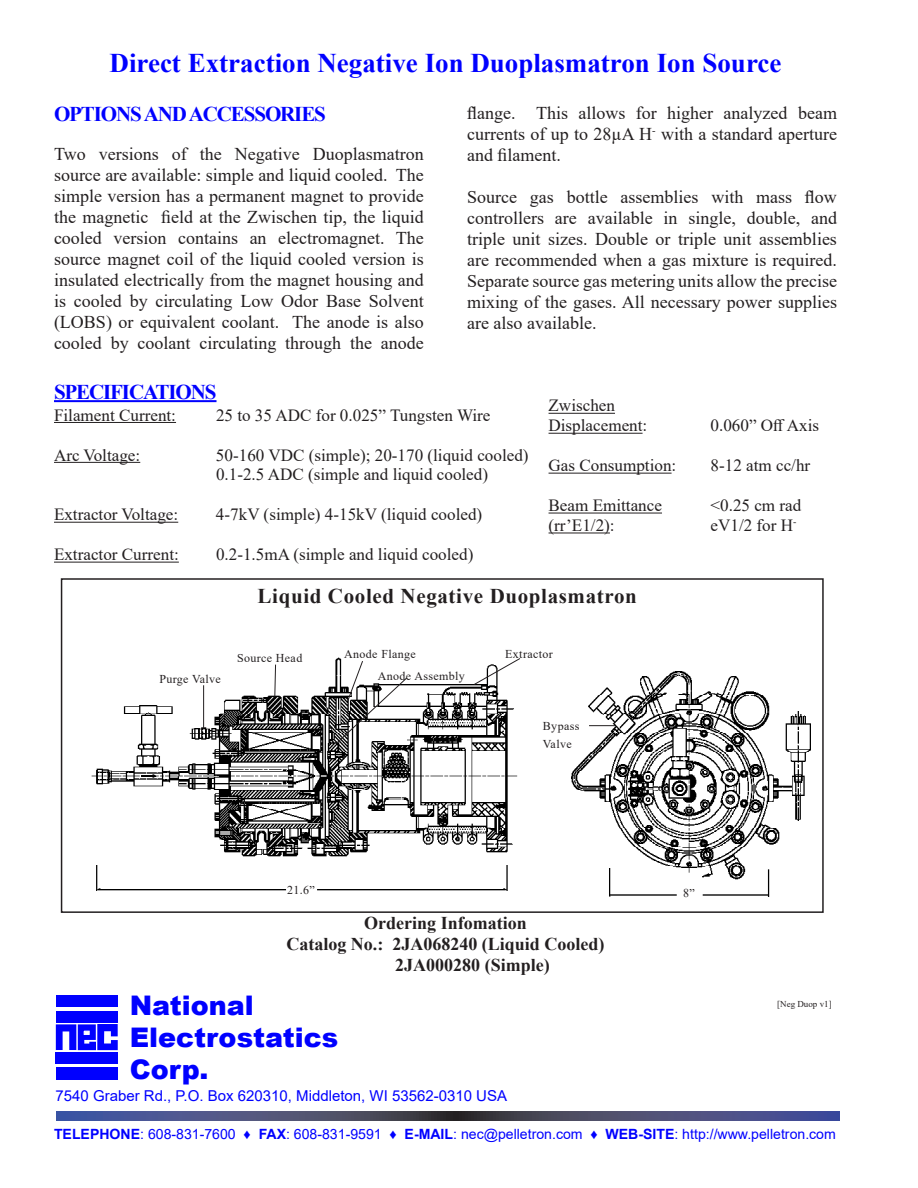
<style>
.page{position:relative;width:918px;height:1188px;background:#fff}
.page>*{position:absolute;margin:0;border:0;box-sizing:border-box;transform-origin:0 0}
.t1{font:700 27px "Times New Roman";color:#00f}
.t2{font:900 27px "Arial";color:#00f}
.t3{font:700 21px "Times New Roman";letter-spacing:-.055em;color:#00f}
.t4{font:700 21px "Times New Roman";letter-spacing:.03em;color:#231f20}
.t5{font:18px/21px "Times New Roman";color:#231f20;text-align:justify}
.t6{font:700 18px "Times New Roman";color:#231f20}
.t7{font:17.1px "Times New Roman";color:#231f20}
.t8{font:15px "Arial";color:#00f}
.t9{font:14.1px "Arial";color:#00f}
.t10{font:12px/18px "Times New Roman";letter-spacing:.03em;color:#231f20}
.t11{font:9px "Times New Roman";color:#231f20}
.s1{font-weight:700}
</style>
<div class="page">
<img style="left:92px;top:658px;width:718px;height:238px">
<div style="left:56px;top:995px;width:62px;height:12px;background:#00f"></div>
<div style="left:56px;top:1011px;width:62px;height:12px;background:#00f"></div>
<div style="left:56px;top:1052px;width:62px;height:12px;background:#00f"></div>
<div style="left:56px;top:1067px;width:62px;height:12px;background:#00f"></div>
<svg style="left:56px;top:1024px;width:62px;height:26px"></svg>
<svg style="left:56px;top:1112px;width:783px;height:8px;background:#484c73"></svg>
<hr style="left:54px;top:422px;width:122px;height:1px;background:#231f20">
<hr style="left:54px;top:462px;width:86px;height:1px;background:#231f20">
<hr style="left:54px;top:522px;width:124px;height:1px;background:#231f20">
<hr style="left:54px;top:562px;width:125px;height:1px;background:#231f20">
<hr style="left:54px;top:400px;width:163px;height:2px;background:#00f">
<hr style="left:203px;top:685px;width:1px;height:44px;background:#231f20">
<svg style="left:274px;top:664px;width:2px;height:33px"></svg>
<svg style="left:335px;top:660px;width:73px;height:84px"></svg>
<svg style="left:473px;top:658px;width:48px;height:27px"></svg>
<svg style="left:589px;top:725px;width:26px;height:1px"></svg>
<hr style="left:549px;top:413px;width:66px;height:1px;background:#231f20">
<hr style="left:549px;top:433px;width:94px;height:1px;background:#231f20">
<hr style="left:549px;top:473px;width:123px;height:1px;background:#231f20">
<hr style="left:549px;top:513px;width:113px;height:1px;background:#231f20">
<hr style="left:549px;top:533px;width:61px;height:1px;background:#231f20">
<div style="left:61px;top:578px;width:763px;height:335px;border:2px solid #231f20"></div>
<p class="t1" style="left:110px;top:44px;width:673px">Direct Extraction Negative Ion Duoplasmatron Ion Source</p>
<p class="t3" style="left:54px;top:99px;width:273px">OPTIONS AND ACCESSORIES</p>
<p class="t5" style="left:54px;top:143px;width:371px">Two versions of the Negative Duoplasmatron source are available: simple and liquid cooled. The simple version has a permanent magnet to provide the magnetic field at the Zwischen tip, the liquid cooled version contains an electromagnet. The source magnet coil of the liquid cooled version is insulated electrically from the magnet housing and is cooled by circulating Low Odor Base Solvent (LOBS) or equivalent coolant. The anode is also cooled by coolant circulating through the anode</p>
<p class="t5" style="left:467px;top:102px;width:371px">flange. This allows for higher analyzed beam currents of up to 28µA H<sup>-</sup> with a standard aperture and filament.</p>
<p class="t5" style="left:467px;top:186px;width:371px">Source gas bottle assemblies with mass flow controllers are available in single, double, and triple unit sizes. Double or triple unit assemblies are recommended when a gas mixture is required.<br>Separate source gas metering units allow the precise mixing of the gases. All necessary power supplies are also available.</p>
<p class="t3" style="left:54px;top:377px;width:164px">SPECIFICATIONS</p>
<p class="t7" style="left:54px;top:403px;width:124px">Filament Current:</p>
<p class="t7" style="left:216px;top:403px;width:276px">25 to 35 ADC for 0.025” Tungsten Wire</p>
<p class="t7" style="left:54px;top:443px;width:88px">Arc Voltage:</p>
<p class="t7" style="left:216px;top:443px;width:314px">50-160 VDC (simple); 20-170 (liquid cooled)</p>
<p class="t7" style="left:216px;top:463px;width:274px">0.1-2.5 ADC (simple and liquid cooled)</p>
<p class="t7" style="left:54px;top:503px;width:126px">Extractor Voltage:</p>
<p class="t7" style="left:216px;top:503px;width:268px">4-7kV (simple) 4-15kV (liquid cooled)</p>
<p class="t7" style="left:54px;top:542px;width:126px">Extractor Current:</p>
<p class="t7" style="left:216px;top:542px;width:259px">0.2-1.5mA (simple and liquid cooled)</p>
<p class="t7" style="left:549px;top:394px;width:68px">Zwischen</p>
<p class="t7" style="left:549px;top:414px;width:100px">Displacement:</p>
<p class="t7" style="left:711px;top:414px;width:110px">0.060” Off Axis</p>
<p class="t7" style="left:549px;top:453px;width:129px">Gas Consumption:</p>
<p class="t7" style="left:711px;top:453px;width:101px">8-12 atm cc/hr</p>
<p class="t7" style="left:549px;top:493px;width:115px">Beam Emittance</p>
<p class="t7" style="left:711px;top:493px;width:92px">&lt;0.25 cm rad</p>
<p class="t7" style="left:549px;top:513px;width:68px">(rr’E1/2):</p>
<p class="t7" style="left:711px;top:513px;width:87px">eV1/2 for H<sup>-</sup></p>
<p class="t10" style="left:159px;top:670px;width:63px">Purge Valve</p>
<p class="t4" style="left:258px;top:581px;width:381px">Liquid Cooled Negative Duoplasmatron</p>
<p class="t10" style="left:237px;top:649px;width:67px">Source Head</p>
<p class="t10" style="left:344px;top:645px;width:73px">Anode Flange</p>
<p class="t10" style="left:378px;top:666px;width:89px">Anode Assembly</p>
<p class="t10" style="left:505px;top:645px;width:49px">Extractor</p>
<p class="t10" style="left:543px;top:717px;width:38px">Bypass<br>Valve</p>
<p class="t10" style="left:287px;top:880px;width:29px">21.6”</p>
<p class="t10" style="left:683px;top:884px;width:13px">8”</p>
<p class="t6" style="left:364px;top:910px;width:164px">Ordering Infomation</p>
<p class="t6" style="left:286px;top:931px;width:320px">Catalog No.: 2JA068240 (Liquid Cooled)</p>
<p class="t6" style="left:395px;top:952px;width:156px">2JA000280 (Simple)</p>
<p class="t2" style="left:130px;top:985px;width:126px">National</p>
<p class="t2" style="left:130px;top:1018px;width:210px">Electrostatics</p>
<p class="t2" style="left:130px;top:1050px;width:80px">Corp.</p>
<p class="t8" style="left:56px;top:1086px;width:453px">7540 Graber Rd., P.O. Box 620310, Middleton, WI 53562-0310 USA</p>
<p class="t9" style="left:54px;top:1125px;width:783px"><span class="s1">TELEPHONE</span>: 608-831-7600 ♦ <span class="s1">FAX</span>: 608-831-9591 ♦ <span class="s1">E-MAIL</span>: nec@pelletron.com ♦ <span class="s1">WEB-SITE</span>: http://www.pelletron.com</p>
<p class="t11" style="left:777px;top:998px;width:56px">[Neg Duop v1]</p>
</div>
